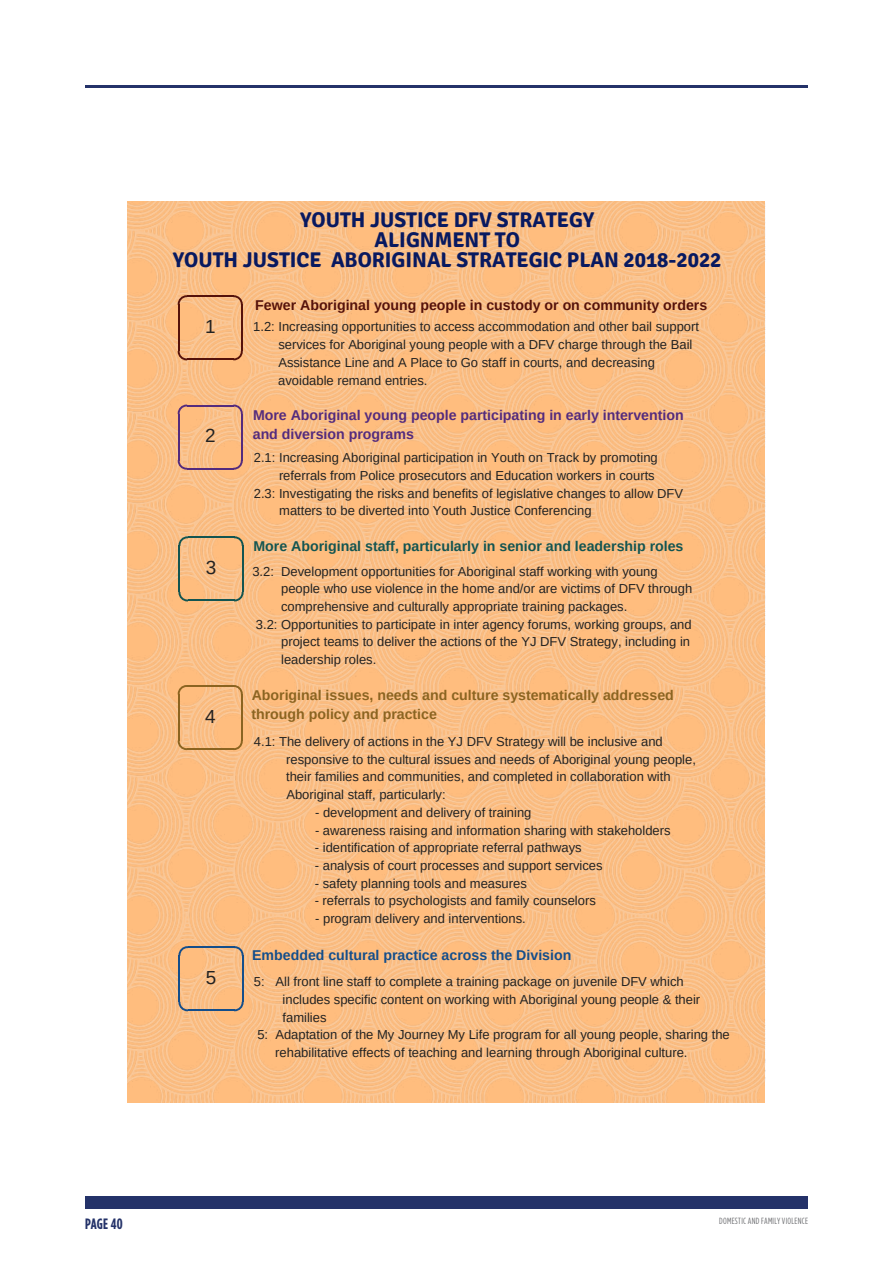
<style>
.page{position:relative;width:893px;height:1263px;background:#fff}
.page>*{position:absolute;margin:0;border:0;box-sizing:border-box;transform-origin:0 0}
.t1{font:700 21.3px/20.1px "Signika";color:#081960;text-align:center}
.t2{font:18.9px "Arimo";color:#222}
.t3{font:700 condensed 15px "Gotham HTF";letter-spacing:.015em;color:#243269}
.t4{font:700 14.1px/19.4px "Arimo";color:#8b6421}
.t5{font:700 14.1px/19.4px "Arimo";color:#542b7d}
.t6{font:700 14.1px "Arimo";color:#135551}
.t7{font:700 14.1px "Arimo";color:#55120b}
.t8{font:700 14.1px "Arimo";color:#144e8b}
.t9{font:13.05px/17.7px "Arimo";color:#222}
.t10{font:condensed 9px "Gotham HTF";letter-spacing:.03em;color:#6d6e71}
</style>
<div class="page">
<div style="left:85px;top:1196px;width:723px;height:13px;background:#243269"></div>
<hr style="left:85px;top:85px;width:723px;height:2px;background:#243269">
<img style="left:128px;top:201px;width:637px;height:901px">
<svg style="left:178px;top:295px;width:9px;height:10px"></svg>
<svg style="left:233px;top:295px;width:10px;height:10px"></svg>
<hr style="left:187px;top:295px;width:47px;height:2px;background:#55120b">
<hr style="left:178px;top:304px;width:2px;height:47px;background:#55120b">
<hr style="left:187px;top:358px;width:47px;height:2px;background:#55120b">
<svg style="left:178px;top:351px;width:9px;height:9px"></svg>
<hr style="left:241px;top:304px;width:2px;height:47px;background:#55120b">
<svg style="left:233px;top:351px;width:10px;height:9px"></svg>
<svg style="left:178px;top:405px;width:9px;height:9px"></svg>
<svg style="left:233px;top:405px;width:10px;height:9px"></svg>
<hr style="left:187px;top:405px;width:47px;height:1px;background:#542b7d">
<hr style="left:178px;top:414px;width:2px;height:46px;background:#542b7d">
<hr style="left:187px;top:468px;width:47px;height:2px;background:#542b7d">
<svg style="left:178px;top:460px;width:9px;height:10px"></svg>
<hr style="left:241px;top:414px;width:2px;height:46px;background:#542b7d">
<svg style="left:233px;top:460px;width:10px;height:10px"></svg>
<svg style="left:178px;top:536px;width:10px;height:10px"></svg>
<svg style="left:234px;top:536px;width:10px;height:10px"></svg>
<hr style="left:188px;top:536px;width:46px;height:2px;background:#135551">
<hr style="left:178px;top:545px;width:2px;height:47px;background:#135551">
<hr style="left:188px;top:599px;width:46px;height:2px;background:#135551">
<svg style="left:178px;top:592px;width:10px;height:9px"></svg>
<hr style="left:242px;top:545px;width:2px;height:47px;background:#135551">
<svg style="left:234px;top:592px;width:10px;height:9px"></svg>
<svg style="left:178px;top:685px;width:9px;height:9px"></svg>
<svg style="left:233px;top:685px;width:10px;height:9px"></svg>
<hr style="left:187px;top:685px;width:47px;height:2px;background:#8b6421">
<hr style="left:178px;top:694px;width:2px;height:47px;background:#8b6421">
<hr style="left:187px;top:748px;width:47px;height:2px;background:#8b6421">
<svg style="left:178px;top:741px;width:9px;height:9px"></svg>
<hr style="left:241px;top:694px;width:2px;height:47px;background:#8b6421">
<svg style="left:233px;top:741px;width:10px;height:9px"></svg>
<svg style="left:178px;top:946px;width:10px;height:10px"></svg>
<svg style="left:234px;top:946px;width:10px;height:10px"></svg>
<hr style="left:188px;top:946px;width:46px;height:2px;background:#144e8b">
<hr style="left:178px;top:955px;width:2px;height:47px;background:#144e8b">
<hr style="left:188px;top:1009px;width:46px;height:2px;background:#144e8b">
<svg style="left:178px;top:1002px;width:10px;height:9px"></svg>
<hr style="left:242px;top:955px;width:2px;height:47px;background:#144e8b">
<svg style="left:234px;top:1002px;width:10px;height:9px"></svg>
<h1 class="t1" style="left:173px;top:210px;width:550px">YOUTH JUSTICE DFV STRATEGY<br>ALIGNMENT TO<br>YOUTH JUSTICE ABORIGINAL STRATEGIC PLAN 2018-2022</h1>
<h2 class="t2" style="left:205px;top:314px;width:12px">1</h2>
<h2 class="t2" style="left:205px;top:424px;width:12px">2</h2>
<h2 class="t2" style="left:206px;top:556px;width:12px">3</h2>
<h2 class="t2" style="left:205px;top:704px;width:12px">4</h2>
<h2 class="t2" style="left:206px;top:965px;width:12px">5</h2>
<p class="t7" style="left:255px;top:295px;width:453px">Fewer Aboriginal young people in custody or on community orders</p>
<p class="t9" style="left:278px;top:318px;width:422px;text-indent:-25px">1.2: Increasing opportunities to access accommodation and other bail support services for Aboriginal young people with a DFV charge through the Bail Assistance Line and A Place to Go staff in courts, and decreasing avoidable remand entries.</p>
<p class="t5" style="left:253px;top:405px;width:432px">More Aboriginal young people participating in early intervention and diversion programs</p>
<p class="t9" style="left:254px;top:449px;width:405px">2.1: Increasing Aboriginal participation in Youth on Track by promoting</p>
<p class="t9" style="left:279px;top:467px;width:377px">referrals from Police prosecutors and Education workers in courts</p>
<p class="t9" style="left:254px;top:484px;width:431px">2.3: Investigating the risks and benefits of legislative changes to allow DFV</p>
<p class="t9" style="left:279px;top:502px;width:314px">matters to be diverted into Youth Justice Conferencing</p>
<p class="t6" style="left:254px;top:536px;width:431px">More Aboriginal staff, particularly in senior and leadership roles</p>
<p class="t9" style="left:252px;top:562px;width:407px">3.2: Development opportunities for Aboriginal staff working with young</p>
<p class="t9" style="left:281px;top:580px;width:413px">people who use violence in the home and/or are victims of DFV through</p>
<p class="t9" style="left:281px;top:598px;width:348px">comprehensive and culturally appropriate training packages.</p>
<p class="t9" style="left:256px;top:615px;width:437px">3.2: Opportunities to participate in inter agency forums, working groups, and</p>
<p class="t9" style="left:281px;top:633px;width:410px">project teams to deliver the actions of the YJ DFV Strategy, including in</p>
<p class="t9" style="left:281px;top:651px;width:97px">leadership roles.</p>
<p class="t4" style="left:251px;top:685px;width:424px">Aboriginal issues, needs and culture systematically addressed through policy and practice</p>
<p class="t9" style="left:286px;top:733px;width:411px;text-indent:-32px">4.1: The delivery of actions in the YJ DFV Strategy will be inclusive and responsive to the cultural issues and needs of Aboriginal young people, their families and communities, and completed in collaboration with Aboriginal staff, particularly:</p>
<p class="t9" style="left:315px;top:803px;width:218px">- development and delivery of training</p>
<p class="t9" style="left:315px;top:821px;width:357px">- awareness raising and information sharing with stakeholders</p>
<p class="t9" style="left:315px;top:839px;width:268px">- identification of appropriate referral pathways</p>
<p class="t9" style="left:315px;top:857px;width:289px">- analysis of court processes and support services</p>
<p class="t9" style="left:315px;top:874px;width:214px">- safety planning tools and measures</p>
<p class="t9" style="left:315px;top:892px;width:283px">- referrals to psychologists and family counselors</p>
<p class="t9" style="left:315px;top:910px;width:212px">- program delivery and interventions.</p>
<p class="t8" style="left:252px;top:945px;width:321px">Embedded cultural practice across the Division</p>
<p class="t9" style="left:254px;top:973px;width:431px">5: All front line staff to complete a training package on juvenile DFV which</p>
<p class="t9" style="left:283px;top:991px;width:419px">includes specific content on working with Aboriginal young people &amp; their</p>
<p class="t9" style="left:283px;top:1008px;width:45px">families</p>
<p class="t9" style="left:257px;top:1026px;width:474px">5: Adaptation of the My Journey My Life program for all young people, sharing the</p>
<p class="t9" style="left:275px;top:1044px;width:414px">rehabilitative effects of teaching and learning through Aboriginal culture.</p>
<p class="t3" style="left:85px;top:1215px;width:39px">PAGE 40</p>
<p class="t10" style="left:719px;top:1216px;width:90px">DOMESTIC AND FAMILY VIOLENCE</p>
</div>
